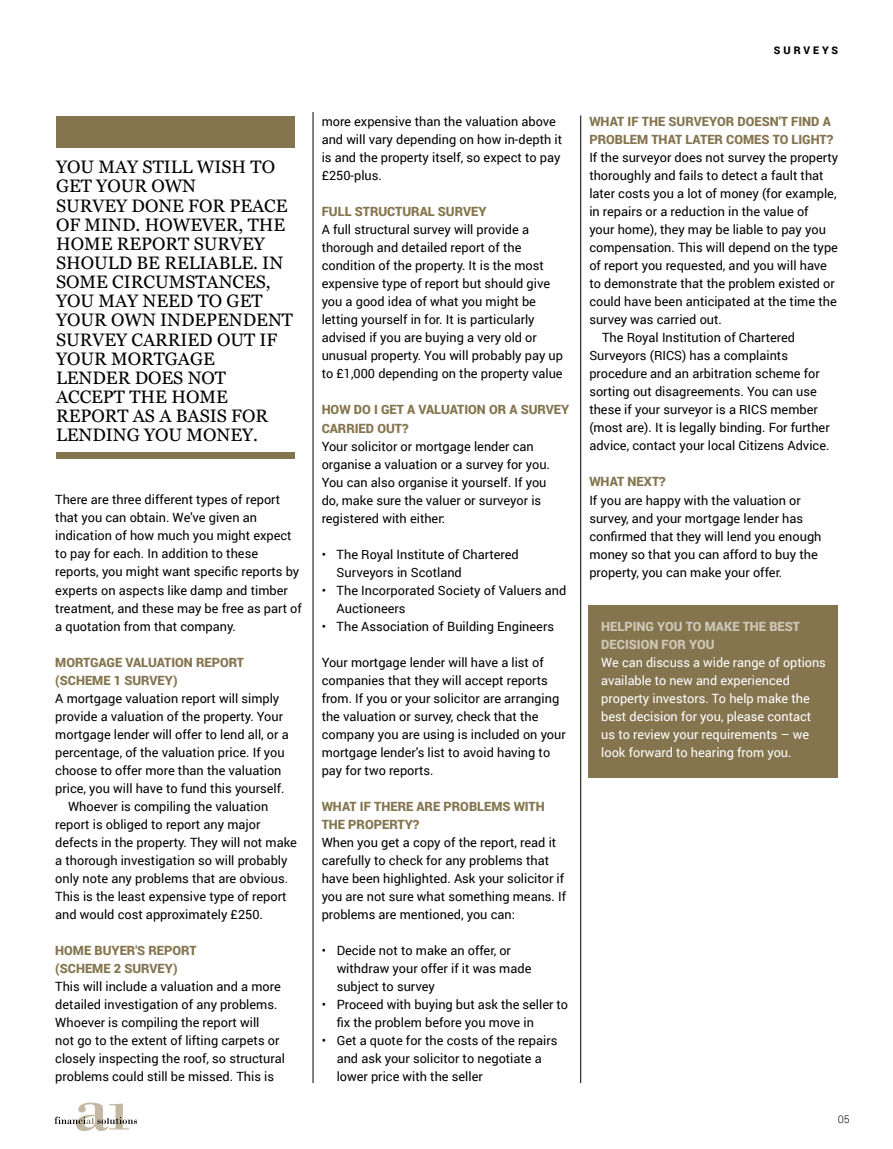
<style>
.page{position:relative;width:893px;height:1149px;background:#fff}
.page>*{position:absolute;margin:0;border:0;box-sizing:border-box;transform-origin:0 0}
.t1{font:18px/19.2px "Georgia";color:#000}
.t2{font:12.75px/18px "Roboto";color:#000}
.t3{font:900 12.75px/18px "Roboto";color:#85754f}
.t4{font:12.75px/18px "Roboto";color:#fff}
.t5{font:900 12.75px/18px "Roboto";color:#cdc7b7}
.t6{font:900 10.5px "Roboto";letter-spacing:.28em;color:#000}
.t7{font:300 10.5px "Roboto";color:#000}
</style>
<div class="page">
<svg style="left:54px;top:1102px;width:83px;height:28px"></svg>
<hr style="left:313px;top:112px;width:1px;height:970px;background:#000">
<hr style="left:580px;top:115px;width:1px;height:967px;background:#000">
<div style="left:56px;top:116px;width:239px;height:32px;background:#85754f"></div>
<div style="left:56px;top:452px;width:239px;height:6px;background:#85754f"></div>
<div style="left:588px;top:605px;width:250px;height:172px;background:#85754f"></div>
<p class="t6" style="left:774px;top:43px;width:66px">SURVEYS</p>
<p class="t1" style="left:56px;top:157px;width:238px">YOU MAY STILL WISH TO<br>GET YOUR OWN<br>SURVEY DONE FOR PEACE<br>OF MIND. HOWEVER, THE<br>HOME REPORT SURVEY<br>SHOULD BE RELIABLE. IN<br>SOME CIRCUMSTANCES,<br>YOU MAY NEED TO GET<br>YOUR OWN INDEPENDENT<br>SURVEY CARRIED OUT IF<br>YOUR MORTGAGE<br>LENDER DOES NOT<br>ACCEPT THE HOME<br>REPORT AS A BASIS FOR<br>LENDING YOU MONEY.</p>
<p class="t2" style="left:55px;top:490px;width:248px">There are three different types of report that you can obtain. We've given an indication of how much you might expect to pay for each. In addition to these reports, you might want specific reports by experts on aspects like damp and timber treatment, and these may be free as part of a quotation from that company.</p>
<p class="t3" style="left:55px;top:652px;width:190px">MORTGAGE VALUATION REPORT (SCHEME 1 SURVEY)</p>
<p class="t2" style="left:55px;top:688px;width:226px">A mortgage valuation report will simply</p>
<p class="t2" style="left:55px;top:706px;width:229px">provide a valuation of the property. Your</p>
<p class="t2" style="left:55px;top:724px;width:235px">mortgage lender will offer to lend all, or a</p>
<p class="t2" style="left:55px;top:742px;width:231px">percentage, of the valuation price. If you</p>
<p class="t2" style="left:55px;top:760px;width:228px">choose to offer more than the valuation</p>
<p class="t2" style="left:55px;top:778px;width:231px">price, you will have to fund this yourself.</p>
<p class="t2" style="left:68px;top:796px;width:202px">Whoever is compiling the valuation</p>
<p class="t2" style="left:55px;top:814px;width:207px">report is obliged to report any major</p>
<p class="t2" style="left:55px;top:832px;width:243px">defects in the property. They will not make</p>
<p class="t2" style="left:55px;top:850px;width:234px">a thorough investigation so will probably</p>
<p class="t2" style="left:55px;top:868px;width:234px">only note any problems that are obvious.</p>
<p class="t2" style="left:55px;top:886px;width:233px">This is the least expensive type of report</p>
<p class="t2" style="left:55px;top:904px;width:209px">and would cost approximately £250.</p>
<p class="t3" style="left:55px;top:940px;width:143px">HOME BUYER'S REPORT (SCHEME 2 SURVEY)</p>
<p class="t2" style="left:55px;top:976px;width:231px">This will include a valuation and a more detailed investigation of any problems.<br>Whoever is compiling the report will<br>not go to the extent of lifting carpets or closely inspecting the roof, so structural problems could still be missed. This is</p>
<p class="t2" style="left:322px;top:112px;width:242px">more expensive than the valuation above and will vary depending on how in-depth it is and the property itself, so expect to pay £250-plus.</p>
<p class="t3" style="left:322px;top:202px;width:166px">FULL STRUCTURAL SURVEY</p>
<p class="t2" style="left:322px;top:220px;width:243px">A full structural survey will provide a thorough and detailed report of the condition of the property. It is the most expensive type of report but should give you a good idea of what you might be letting yourself in for. It is particularly advised if you are buying a very old or unusual property. You will probably pay up to £1,000 depending on the property value</p>
<p class="t3" style="left:322px;top:400px;width:249px">HOW DO I GET A VALUATION OR A SURVEY<br>CARRIED OUT?</p>
<p class="t2" style="left:322px;top:436px;width:230px">Your solicitor or mortgage lender can organise a valuation or a survey for you.<br>You can also organise it yourself. If you do, make sure the valuer or surveyor is registered with either:</p>
<p class="t2" style="left:337px;top:544px;width:184px;text-indent:-15px">• The Royal Institute of Chartered<br>Surveyors in Scotland</p>
<p class="t2" style="left:337px;top:580px;width:231px;text-indent:-15px">• The Incorporated Society of Valuers and<br>Auctioneers</p>
<p class="t2" style="left:322px;top:616px;width:234px">• The Association of Building Engineers</p>
<p class="t2" style="left:322px;top:652px;width:246px">Your mortgage lender will have a list of companies that they will accept reports from. If you or your solicitor are arranging the valuation or survey, check that the company you are using is included on your mortgage lender's list to avoid having to pay for two reports.</p>
<p class="t3" style="left:322px;top:796px;width:225px">WHAT IF THERE ARE PROBLEMS WITH<br>THE PROPERTY?</p>
<p class="t2" style="left:322px;top:832px;width:246px">When you get a copy of the report, read it carefully to check for any problems that have been highlighted. Ask your solicitor if you are not sure what something means. If problems are mentioned, you can:</p>
<p class="t2" style="left:337px;top:940px;width:196px;text-indent:-15px">• Decide not to make an offer, or withdraw your offer if it was made subject to survey</p>
<p class="t2" style="left:337px;top:994px;width:233px;text-indent:-15px">• Proceed with buying but ask the seller to fix the problem before you move in</p>
<p class="t2" style="left:337px;top:1030px;width:222px;text-indent:-15px">• Get a quote for the costs of the repairs and ask your solicitor to negotiate a lower price with the seller</p>
<p class="t3" style="left:589px;top:112px;width:245px">WHAT IF THE SURVEYOR DOESN'T FIND A<br>PROBLEM THAT LATER COMES TO LIGHT?</p>
<p class="t2" style="left:589px;top:148px;width:250px">If the surveyor does not survey the property</p>
<p class="t2" style="left:589px;top:166px;width:236px">thoroughly and fails to detect a fault that</p>
<p class="t2" style="left:589px;top:184px;width:249px">later costs you a lot of money (for example,</p>
<p class="t2" style="left:589px;top:202px;width:221px">in repairs or a reduction in the value of</p>
<p class="t2" style="left:589px;top:220px;width:238px">your home), they may be liable to pay you</p>
<p class="t2" style="left:589px;top:238px;width:250px">compensation. This will depend on the type</p>
<p class="t2" style="left:589px;top:256px;width:239px">of report you requested, and you will have</p>
<p class="t2" style="left:589px;top:274px;width:247px">to demonstrate that the problem existed or</p>
<p class="t2" style="left:589px;top:292px;width:249px">could have been anticipated at the time the</p>
<p class="t2" style="left:589px;top:310px;width:134px">survey was carried out.</p>
<p class="t2" style="left:602px;top:328px;width:195px">The Royal Institution of Chartered</p>
<p class="t2" style="left:589px;top:346px;width:200px">Surveyors (RICS) has a complaints</p>
<p class="t2" style="left:589px;top:364px;width:232px">procedure and an arbitration scheme for</p>
<p class="t2" style="left:589px;top:382px;width:229px">sorting out disagreements. You can use</p>
<p class="t2" style="left:589px;top:400px;width:230px">these if your surveyor is a RICS member</p>
<p class="t2" style="left:589px;top:418px;width:242px">(most are). It is legally binding. For further</p>
<p class="t2" style="left:589px;top:436px;width:242px">advice, contact your local Citizens Advice.</p>
<p class="t3" style="left:589px;top:472px;width:78px">WHAT NEXT?</p>
<p class="t2" style="left:589px;top:490px;width:234px">If you are happy with the valuation or survey, and your mortgage lender has confirmed that they will lend you enough money so that you can afford to buy the property, you can make your offer.</p>
<p class="t5" style="left:601px;top:616px;width:200px">HELPING YOU TO MAKE THE BEST<br>DECISION FOR YOU</p>
<p class="t4" style="left:601px;top:652px;width:226px">We can discuss a wide range of options available to new and experienced property investors. To help make the best decision for you, please contact us to review your requirements – we look forward to hearing from you.</p>
<p class="t7" style="left:838px;top:1112px;width:13px">05</p>
</div>
